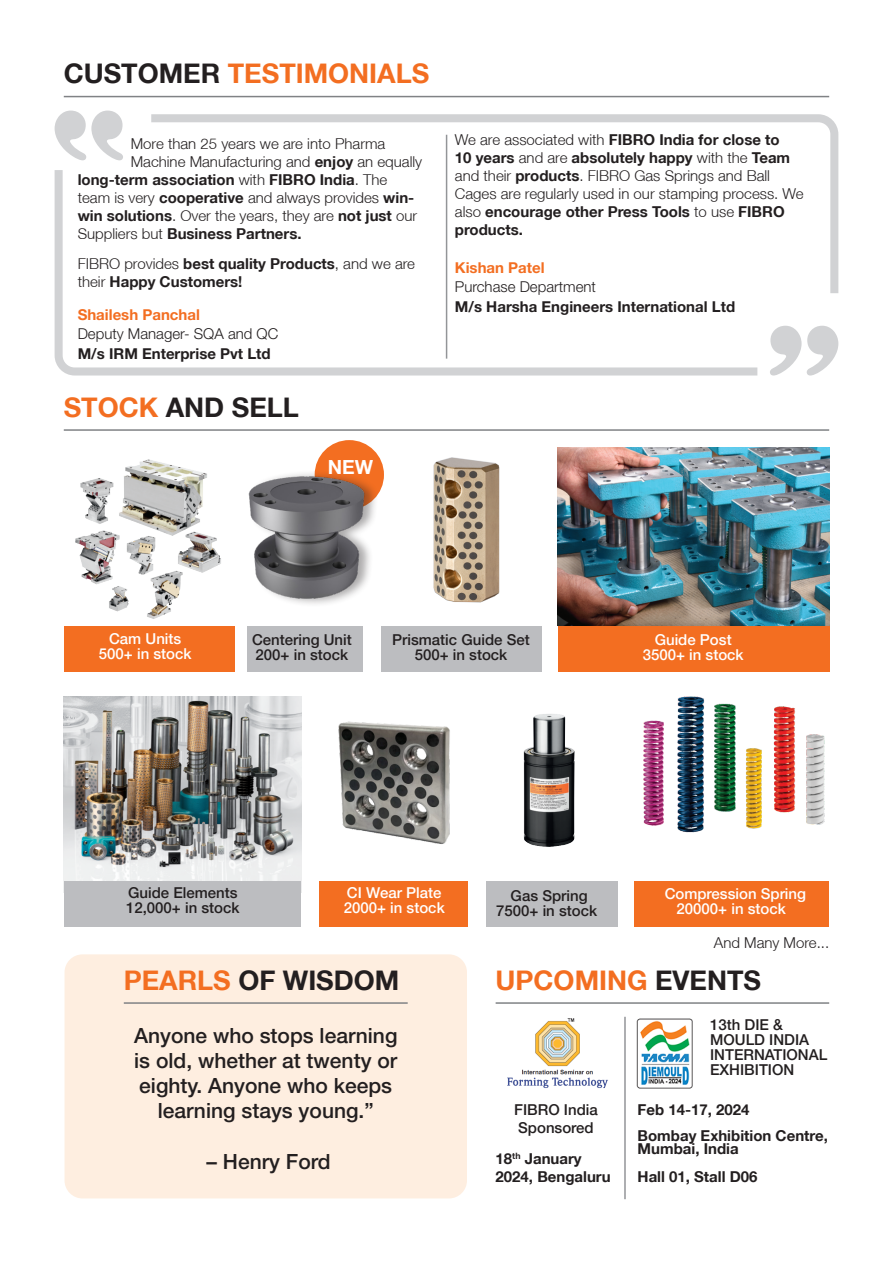
<style>
.page{position:relative;width:893px;height:1263px;background:#fff}
.page>*{position:absolute;margin:0;border:0;box-sizing:border-box;transform-origin:0 0}
.Headline{font:700 27px "Helvetica Neue LT";color:#f36e21}
.Headline-2{font:700 27px "Helvetica Neue LT";color:#231f20}
.t1{font:500 21px/25.2px "Helvetica Neue LT Pro";color:#231f20;text-align:center}
.Body_copy_bold{font:700 19.35px "Helvetica Neue LT";color:#fff}
.Body_copy{font:300 15px/18px "Helvetica Neue LT";color:#231f20}
.Body_copy_bold-2{font:700 15px/18px "Helvetica Neue LT";color:#231f20}
.Body_copy_bold-3{font:500 15px/15px "Helvetica Neue LT";color:#231f20}
.Body_copy_bold-4{font:300 15px "Helvetica Neue LT";color:#231f20}
.Body_copy_bold-5{font:500 15px/15px "Helvetica Neue LT";color:#fff;text-align:center}
.Body_copy-2{font:700 15px/19.5px "Helvetica Neue LT Pro";color:#231f20}
.Body_copy_bold-6{font:300 15px/19.5px "Helvetica Neue LT Pro";color:#231f20}
.s1{color:#231f20}
.s2{font-weight:700}
.s3{font-weight:300}
.s4{font-weight:700;color:#f36e21}
.s5{color:#f36e21}
</style>
<div class="page">
<div style="left:65px;top:954px;width:402px;height:244px;background:#feeee0;border-radius:18px"></div>
<svg style="left:151px;top:114px;width:687px;height:179px"></svg>
<svg style="left:55px;top:170px;width:702px;height:205px"></svg>
<svg style="left:55px;top:111px;width:68px;height:49px"></svg>
<svg style="left:770px;top:326px;width:68px;height:49px"></svg>
<hr style="left:64px;top:96px;width:765px;height:1px;background:#808285">
<hr style="left:64px;top:429px;width:765px;height:2px;background:#808285">
<img style="left:75px;top:459px;width:146px;height:160px">
<img style="left:433px;top:457px;width:66px;height:146px">
<img style="left:557px;top:447px;width:272px;height:178px">
<img style="left:64px;top:696px;width:238px;height:196px">
<img style="left:338px;top:721px;width:112px;height:123px">
<img style="left:523px;top:714px;width:52px;height:133px">
<img style="left:643px;top:696px;width:182px;height:137px">
<div style="left:65px;top:626px;width:170px;height:45px;background:#f36e21"></div>
<div style="left:65px;top:881px;width:236px;height:45px;background:#bcbdc0"></div>
<div style="left:320px;top:881px;width:148px;height:45px;background:#f36e21"></div>
<div style="left:486px;top:881px;width:131px;height:45px;background:#bcbdc0"></div>
<div style="left:634px;top:881px;width:194px;height:45px;background:#f36e21"></div>
<div style="left:381px;top:626px;width:160px;height:45px;background:#bcbdc0"></div>
<div style="left:247px;top:626px;width:115px;height:45px;background:#bcbdc0"></div>
<div style="left:558px;top:626px;width:271px;height:45px;background:#f36e21"></div>
<hr style="left:124px;top:1002px;width:284px;height:2px;background:#808285">
<hr style="left:496px;top:1002px;width:333px;height:2px;background:#808285">
<img style="left:507px;top:1018px;width:101px;height:70px">
<hr style="left:446px;top:135px;width:1px;height:224px;background:#939598">
<hr style="left:624px;top:1017px;width:2px;height:182px;background:#939598">
<div style="left:315px;top:440px;width:69px;height:69px;background:#f36e21;border-radius:50%"></div>
<div style="left:248px;top:470px;width:131px;height:138px;background:#231f20;opacity:.38"></div>
<img style="left:248px;top:468px;width:124px;height:137px">
<img style="left:636px;top:1018px;width:57px;height:71px">
<p class="Headline" style="left:64px;top:57px;width:367px"><span class="s1">CUSTOMER</span> TESTIMONIALS</p>
<p class="Body_copy_bold-4" style="left:131px;top:134px;width:256px">More than 25 years we are into Pharma</p>
<p class="Body_copy_bold-4" style="left:131px;top:152px;width:293px">Machine Manufacturing and <span class="s2">enjoy</span> an equally</p>
<p class="Body_copy_bold-2" style="left:78px;top:170px;width:311px">long-term association <span class="s3">with</span> FIBRO India<span class="s3">. The</span></p>
<p class="Body_copy_bold-4" style="left:78px;top:188px;width:338px">team is very <span class="s2">cooperative</span> and always provides <span class="s2">win-</span></p>
<p class="Body_copy_bold-4" style="left:78px;top:206px;width:341px"><span class="s2">win solutions</span>. Over the years, they are <span class="s2">not just</span> our</p>
<p class="Body_copy_bold-2" style="left:78px;top:224px;width:225px"><span class="s3">Suppliers but</span> Business Partners.</p>
<p class="Body_copy_bold-2" style="left:78px;top:255px;width:339px"><span class="s3">FIBRO provides</span> best quality Products<span class="s3">, and we are their</span> Happy Customers!</p>
<p class="Body_copy_bold-6" style="left:78px;top:304px;width:202px"><span class="s4">Shailesh Panchal<br></span>Deputy Manager- SQA and QC<br><span class="s2">M/s IRM Enterprise Pvt Ltd</span></p>
<p class="Headline-2" style="left:64px;top:390px;width:237px"><span class="s5">STOCK</span> AND SELL</p>
<p class="Body_copy_bold" style="left:328px;top:455px;width:47px">NEW</p>
<p class="Body_copy" style="left:455px;top:131px;width:350px">We are associated with <span class="s2">FIBRO India for close to<br>10 years</span> and are <span class="s2">absolutely happy</span> with the <span class="s2">Team </span>and their <span class="s2">products</span>. FIBRO Gas Springs and Ball Cages are regularly used in our stamping process. We also <span class="s2">encourage other Press Tools</span> to use <span class="s2">FIBRO products.</span></p>
<p class="Body_copy-2" style="left:455px;top:258px;width:282px"><span class="s5">Kishan Patel<br></span><span class="s3">Purchase Department<br></span>M/s Harsha Engineers International Ltd</p>
<p class="Body_copy_bold-5" style="left:99px;top:630px;width:94px">Cam Units<br>500+ in stock</p>
<p class="Body_copy_bold-3" style="left:252px;top:632px;width:101px">Centering Unit<br>200+ in stock</p>
<p class="Body_copy_bold-5" style="left:643px;top:632px;width:102px">Guide Post<br>3500+ in stock</p>
<p class="Body_copy_bold-3" style="left:392px;top:632px;width:139px;text-align:center">Prismatic Guide Set<br>500+ in stock</p>
<p class="Body_copy_bold-3" style="left:126px;top:885px;width:115px">Guide Elements<br>12,000+ in stock</p>
<p class="Body_copy_bold-5" style="left:344px;top:885px;width:102px;text-align:left">CI Wear Plate<br>2000+ in stock</p>
<p class="Body_copy_bold-3" style="left:496px;top:888px;width:102px;text-align:center">Gas Spring<br>7500+ in stock</p>
<p class="Body_copy_bold-5" style="left:665px;top:885px;width:143px">Compression Spring<br>20000+ in stock</p>
<p class="Body_copy" style="left:714px;top:933px;width:117px">And Many More...</p>
<p class="Headline-2" style="left:124px;top:963px;width:277px"><span class="s5">PEARLS</span> OF WISDOM</p>
<p class="t1" style="left:134px;top:1022px;width:265px">Anyone who stops learning is old, whether at twenty or eighty. Anyone who keeps learning stays young.”</p>
<p class="t1" style="left:207px;top:1148px;width:126px">– Henry Ford</p>
<p class="Headline" style="left:496px;top:963px;width:267px">UPCOMING <span class="s1">EVENTS</span></p>
<p class="Body_copy_bold-3" style="left:514px;top:1100px;width:85px;line-height:18px">FIBRO India<br>Sponsored</p>
<p class="Body_copy_bold-2" style="left:496px;top:1149px;width:117px">18<sup>th</sup> January<br>2024, Bengaluru</p>
<p class="Body_copy_bold-3" style="left:710px;top:1017px;width:119px">13th DIE &amp;<br>MOULD INDIA<br>INTERNATIONAL<br>EXHIBITION</p>
<p class="Body_copy_bold-2" style="left:638px;top:1100px;width:114px">Feb 14-17, 2024</p>
<p class="Body_copy_bold-2" style="left:638px;top:1128px;width:192px;line-height:13.5px">Bombay Exhibition Centre,<br>Mumbai, India</p>
<p class="Body_copy_bold-2" style="left:638px;top:1167px;width:121px">Hall 01, Stall D06</p>
</div>
